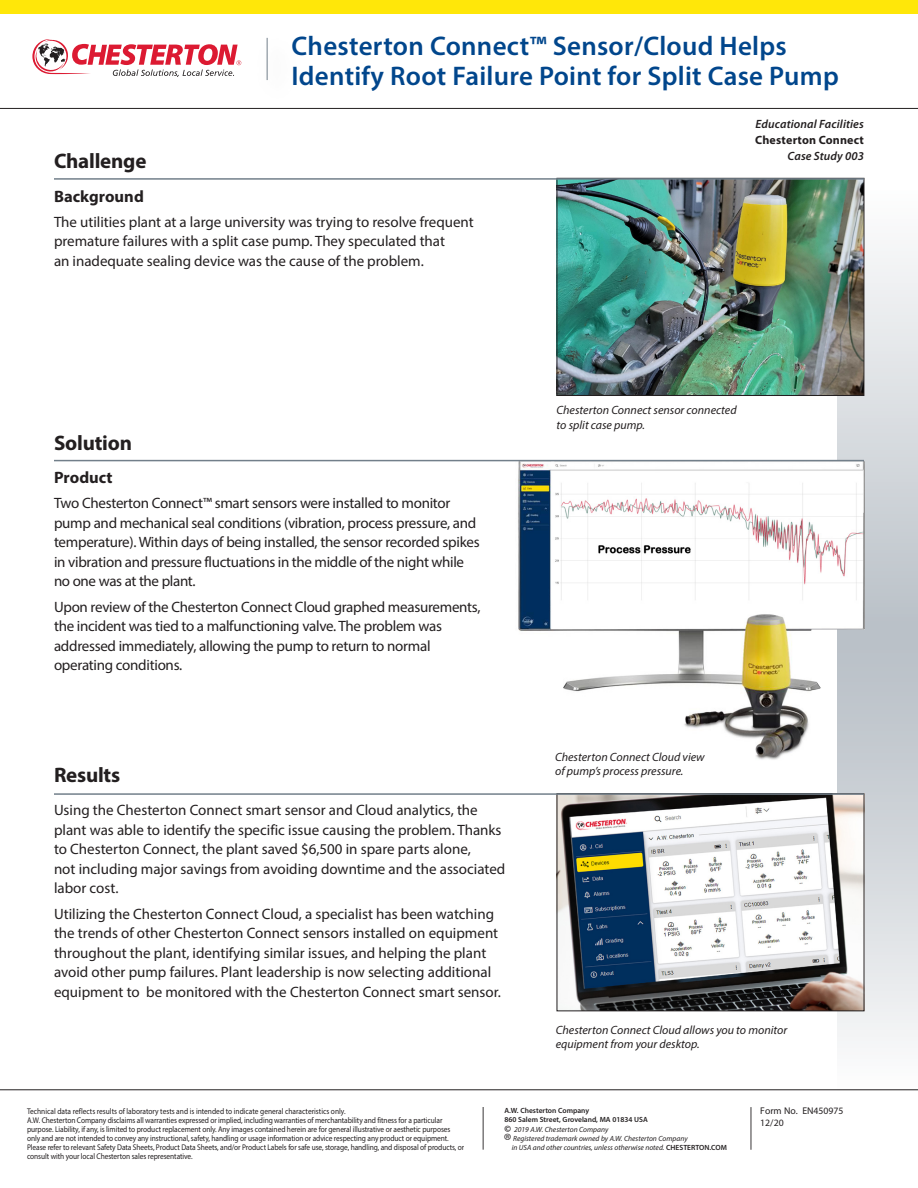
<style>
.page{position:relative;width:918px;height:1188px;background:#fff}
.page>*{position:absolute;margin:0;border:0;box-sizing:border-box;transform-origin:0 0}
.t1{font:600 27px/30px "Myriad Pro";letter-spacing:.01em;color:#01468c}
.t2{font:700 21px "Myriad Pro";letter-spacing:-.01em;color:#231f20}
.t3{font:300 19.5px "Myriad Pro";color:#231f20}
.t4{font:700 16.5px "Myriad Pro";letter-spacing:.005em;color:#231f20}
.t5{font:15px/19.5px "Myriad Pro";color:#231f20}
.t6{font:15px/19.5px "Myriad Pro";letter-spacing:-.02em;color:#231f20}
.t7{font:italic 12px/14.2px "Myriad Pro";color:#231f20}
.t8{font:italic 600 12px "Myriad Pro";letter-spacing:.01em;color:#231f20}
.t9{font:700 12px "Myriad Pro";letter-spacing:.015em;color:#231f20}
.t10{font:9.75px/11.2px "Myriad Pro";color:#231f20}
.t11{font:8.25px/9px "Myriad Pro";letter-spacing:-.01em;color:#231f20;scale:.9 1}
.t12{font:italic 7.5px/9px "Myriad Pro";color:#231f20}
.t13{font:600 7.5px/9px "Myriad Pro";color:#231f20}
.s1{font-weight:700;font-style:normal;font-stretch:condensed;font-size:9.75px}
.s2{font-weight:600;font-style:normal}
</style>
<div class="page">
<svg style="left:837px;top:190px;width:81px;height:901px"></svg>
<img style="left:504px;top:461px;width:360px;height:299px">
<div style="left:0;top:0;width:918px;height:14px;background:#ffe709"></div>
<img style="left:559px;top:180px;width:303px;height:214px">
<div style="left:557px;top:178px;width:307px;height:218px;border:1px solid #231f20"></div>
<hr style="left:54px;top:178px;width:810px;height:2px;background:#727f8a">
<hr style="left:54px;top:460px;width:810px;height:1px;background:#727f8a">
<img style="left:559px;top:795px;width:303px;height:214px">
<div style="left:557px;top:793px;width:307px;height:218px;border:1px solid #231f20"></div>
<hr style="left:54px;top:793px;width:810px;height:2px;background:#727f8a">
<hr style="left:0;top:1089px;width:918px;height:1px;background:#231f20">
<svg style="left:32px;top:39px;width:209px;height:38px"></svg>
<hr style="left:267px;top:38px;width:1px;height:42px;background:#727f8a">
<hr style="left:0;top:108px;width:918px;height:1px;background:#231f20">
<hr style="left:751px;top:1107px;width:1px;height:43px;background:#231f20">
<hr style="left:483px;top:1107px;width:1px;height:43px;background:#231f20">
<h1 class="t1" style="left:292px;top:30px;width:549px">Chesterton Connect™ Sensor/Cloud Helps<br>Identify Root Failure Point for Split Case Pump</h1>
<h2 class="t2" style="left:54px;top:147px;width:94px">Challenge</h2>
<p class="t4" style="left:54px;top:185px;width:91px">Background</p>
<p class="t5" style="left:54px;top:212px;width:421px">The utilities plant at a large university was trying to resolve frequent premature failures with a split case pump. They speculated that<br>an inadequate sealing device was the cause of the problem.</p>
<p class="t8" style="left:756px;top:117px;width:110px">Educational Facilities</p>
<p class="t9" style="left:755px;top:132px;width:110px">Chesterton Connect</p>
<p class="t8" style="left:788px;top:148px;width:78px">Case Study 003</p>
<h2 class="t2" style="left:54px;top:429px;width:80px">Solution</h2>
<p class="t4" style="left:54px;top:467px;width:60px">Product</p>
<p class="t6" style="left:54px;top:493px;width:427px">Two Chesterton Connect™ smart sensors were installed to monitor pump and mechanical seal conditions (vibration, process pressure, and temperature). Within days of being installed, the sensor recorded spikes in vibration and pressure fluctuations in the middle of the night while no one was at the plant.</p>
<p class="t6" style="left:54px;top:597px;width:428px">Upon review of the Chesterton Connect Cloud graphed measurements, the incident was tied to a malfunctioning valve. The problem was addressed immediately, allowing the pump to return to normal operating conditions.</p>
<h2 class="t2" style="left:54px;top:761px;width:68px">Results</h2>
<p class="t5" style="left:54px;top:800px;width:453px">Using the Chesterton Connect smart sensor and Cloud analytics, the plant was able to identify the specific issue causing the problem. Thanks to Chesterton Connect, the plant saved $6,500 in spare parts alone,<br>not including major savings from avoiding downtime and the associated labor cost.</p>
<p class="t5" style="left:54px;top:904px;width:449px">Utilizing the Chesterton Connect Cloud, a specialist has been watching the trends of other Chesterton Connect sensors installed on equipment throughout the plant, identifying similar issues, and helping the plant avoid other pump failures. Plant leadership is now selecting additional equipment to be monitored with the Chesterton Connect smart sensor.</p>
<p class="t7" style="left:557px;top:403px;width:182px">Chesterton Connect sensor connected to split case pump.</p>
<p class="t7" style="left:555px;top:749px;width:151px">Chesterton Connect Cloud view of pump’s process pressure.</p>
<p class="t7" style="left:556px;top:1023px;width:233px">Chesterton Connect Cloud allows you to monitor equipment from your desktop.</p>
<p class="t11" style="left:27px;top:1106px;width:487px">Technical data reflects results of laboratory tests and is intended to indicate general characteristics only.<br>A.W. Chesterton Company disclaims all warranties expressed or implied, including warranties of merchantability and fitness for a particular purpose. Liability, if any, is limited to product replacement only. Any images contained herein are for general illustrative or aesthetic purposes only and are not intended to convey any instructional, safety, handling or usage information or advice respecting any product or equipment.<br>Please refer to relevant Safety Data Sheets, Product Data Sheets, and/or Product Labels for safe use, storage, handling, and disposal of products, or consult with your local Chesterton sales representative.</p>
<p class="t13" style="left:504px;top:1106px;width:145px">A.W. Chesterton Company<br>860 Salem Street, Groveland, MA 01834 USA</p>
<p class="t12" style="left:505px;top:1124px;width:105px"><span class="s1">©</span> 2019 A.W. Chesterton Company</p>
<h3 class="t3" style="left:504px;top:1129px;width:9px">®</h3>
<p class="t12" style="left:512px;top:1133px;width:217px">Registered trademark owned by A.W. Chesterton Company<br>in USA and other countries, unless otherwise noted. <span class="s2">CHESTERTON.COM</span></p>
<p class="t10" style="left:760px;top:1105px;width:85px">Form No. EN450975<br>12/20</p>
</div>
